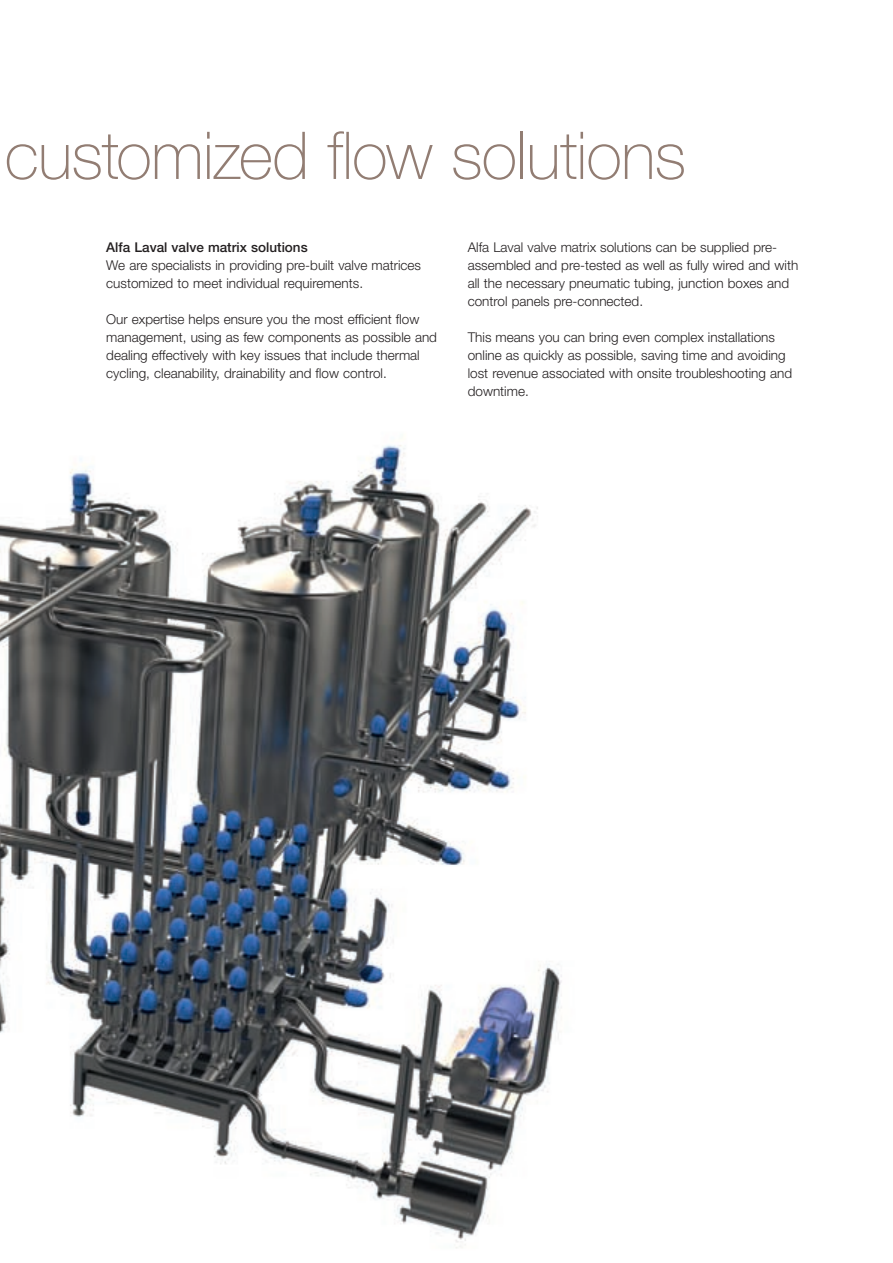
<style>
.page{position:relative;width:893px;height:1263px;background:#fff}
.page>*{position:absolute;margin:0;border:0;box-sizing:border-box;transform-origin:0 0}
.t1{font:100 66px "Helvetica Neue LT Std";letter-spacing:-.015em;color:#927d73}
.t2{font:300 13.5px/18px "Helvetica Neue LT Std";color:#231f20}
.t3{font:500 13.5px "Helvetica Neue LT Std";color:#231f20}
</style>
<div class="page">
<img style="left:0;top:445px;width:562px;height:803px">
<h1 class="t1" style="left:5px;top:118px;width:683px">customized flow solutions</h1>
<p class="t3" style="left:106px;top:239px;width:203px">Alfa Laval valve matrix solutions</p>
<p class="t2" style="left:106px;top:256px;width:316px">We are specialists in providing pre-built valve matrices customized to meet individual requirements.</p>
<p class="t2" style="left:106px;top:310px;width:332px">Our expertise helps ensure you the most efficient flow management, using as few components as possible and dealing effectively with key issues that include thermal cycling, cleanability, drainability and flow control.</p>
<p class="t2" style="left:468px;top:238px;width:332px">Alfa Laval valve matrix solutions can be supplied pre&shy;assembled and pre-tested as well as fully wired and with all the necessary pneumatic tubing, junction boxes and control panels pre-connected.</p>
<p class="t2" style="left:468px;top:328px;width:326px">This means you can bring even complex installations online as quickly as possible, saving time and avoiding lost revenue associated with onsite troubleshooting and downtime.</p>
</div>
